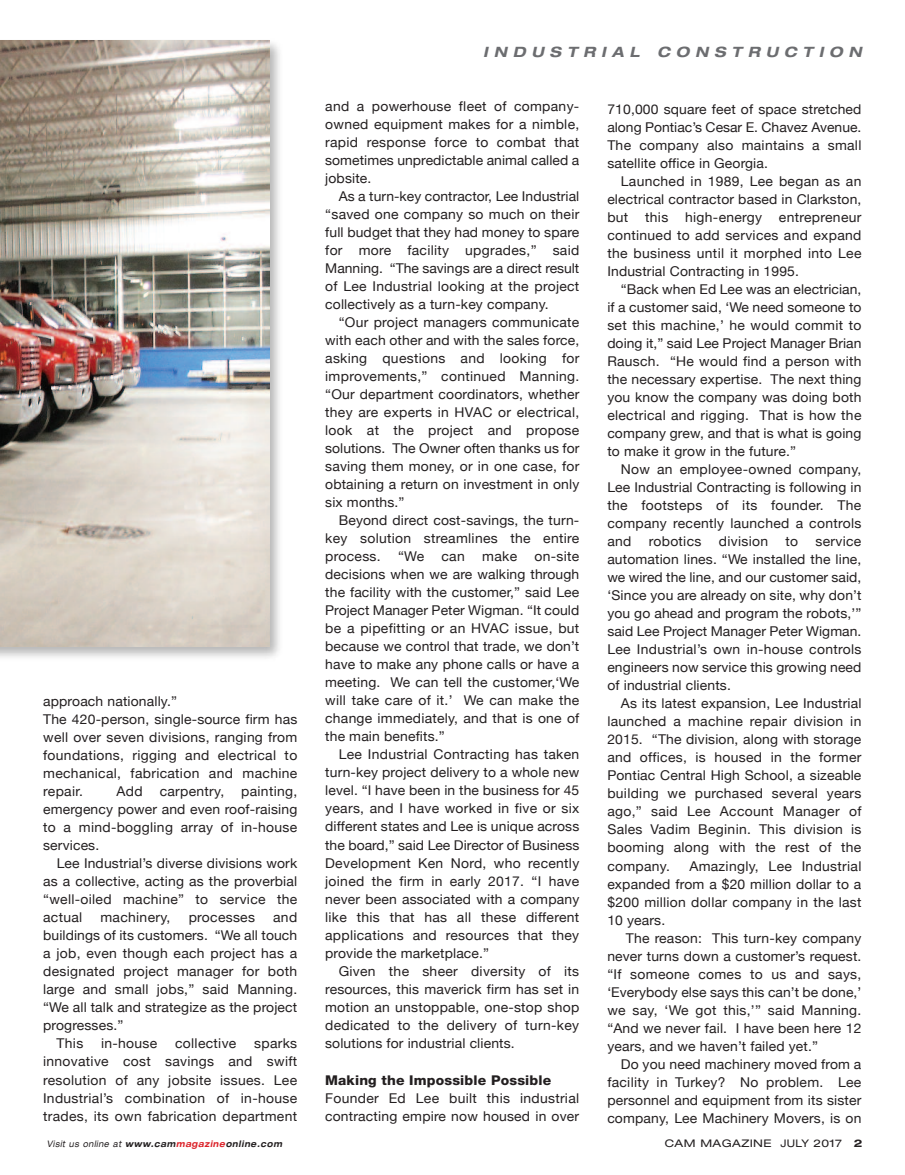
<style>
.page{position:relative;width:905px;height:1175px;background:#fff}
.page>*{position:absolute;margin:0;border:0;box-sizing:border-box;transform-origin:0 0}
.t1{font:italic 700 expanded 14.25px "Helvetica Neue";letter-spacing:.41em;color:#6c6d70}
.t2{font:13.5px/18px "Helvetica Neue";letter-spacing:.02em;color:#231f20;text-align:justify}
.t3{font:800 13.5px "Helvetica Neue";letter-spacing:.015em;color:#231f20}
.t4{font:expanded 10.5px "Helvetica Neue";letter-spacing:.035em;color:#231f20;scale:1.1 1}
.t5{font:italic 700 expanded 9px "Helvetica Neue";letter-spacing:.08em;color:#231f20;scale:.85 1}
.s1{font-weight:400}
.s2{color:#db2128}
.s3{font-weight:700}
</style>
<div class="page">
<img style="left:0;top:40px;width:280px;height:618px">
<img style="left:0;top:41px;width:269px;height:605px">
<p class="t2" style="left:43px;top:692px;width:255px;text-align:left">approach nationally.”<br>The 420-person, single-source firm has well over seven divisions, ranging from foundations, rigging and electrical to mechanical, fabrication and machine repair.</p>
<p class="t2" style="left:43px;top:782px;width:255px;text-indent:198px">painting, emergency power and even roof-raising to a mind-boggling array of in-house services.</p>
<p class="t2" style="left:43px;top:854px;width:256px;text-indent:14px">Lee Industrial’s diverse divisions work as a collective, acting as the proverbial “well-oiled machine” to service the actual</p>
<p class="t2" style="left:117px;top:782px;width:28px">Add</p>
<p class="t2" style="left:160px;top:782px;width:66px">carpentry,</p>
<p class="t2" style="left:100px;top:908px;width:72px">machinery,</p>
<p class="t2" style="left:189px;top:908px;width:68px">processes</p>
<p class="t2" style="left:273px;top:908px;width:26px">and</p>
<p class="t2" style="left:43px;top:926px;width:255px">buildings of its customers. “We all touch</p>
<p class="t2" style="left:43px;top:944px;width:255px">a job, even though each project has a</p>
<p class="t2" style="left:43px;top:962px;width:255px">designated project manager for both</p>
<p class="t2" style="left:43px;top:980px;width:255px">large and small jobs,” said Manning.</p>
<p class="t2" style="left:43px;top:998px;width:255px">“We all talk and strategize as the project</p>
<p class="t2" style="left:43px;top:1016px;width:82px">progresses.”</p>
<p class="t2" style="left:57px;top:1034px;width:28px">This</p>
<p class="t2" style="left:101px;top:1034px;width:58px">in-house</p>
<p class="t2" style="left:175px;top:1034px;width:63px">collective</p>
<p class="t2" style="left:43px;top:1034px;width:256px;text-indent:211px">sparks innovative cost savings and swift resolution of any jobsite issues. Lee Industrial’s combination of in-house trades, its own fabrication department</p>
<p class="t1" style="left:483px;top:46px;width:380px">INDUSTRIAL CONSTRUCTION</p>
<p class="t2" style="left:325px;top:97px;width:255px">and a powerhouse fleet of company&shy;owned equipment makes for a nimble, rapid response force to combat that sometimes unpredictable animal called a jobsite.</p>
<p class="t2" style="left:325px;top:187px;width:255px;text-indent:14px">As a turn-key contractor, Lee Industrial “saved one company so much on their full budget that they had money to spare for more facility upgrades,” said Manning. “The savings are a direct result of Lee Industrial looking at the project collectively as a turn-key company.</p>
<p class="t2" style="left:325px;top:313px;width:255px;text-indent:14px">“Our project managers communicate with each other and with the sales force, asking questions and looking for improvements,” continued Manning. “Our department coordinators, whether they are experts in HVAC or electrical, look at the project and propose solutions. The Owner often thanks us for saving them money, or in one case, for obtaining a return on investment in only six months.”</p>
<p class="t2" style="left:325px;top:511px;width:255px;text-indent:14px">Beyond direct cost-savings, the turn&shy;key solution streamlines the entire process.</p>
<p class="t2" style="left:325px;top:547px;width:255px;text-indent:209px">on-site decisions when we are walking through the facility with the customer,” said Lee Project Manager Peter Wigman. “It could be a pipefitting or an HVAC issue, but because we control that trade, we don’t have to make any phone calls or have a meeting. We can tell the customer,‘We will take care of it.’ We can make the change immediately, and that is one of the main benefits.”</p>
<p class="t2" style="left:325px;top:745px;width:256px;text-indent:14px">Lee Industrial Contracting has taken turn-key project delivery to a whole new level. “I have been in the business for 45 years, and I have worked in five or six different states and Lee is unique across the board,” said Lee Director of Business Development Ken Nord, who recently joined the firm in early 2017. “I have never been associated with a company like this that has all these different applications and resources that they provide the marketplace.”</p>
<p class="t2" style="left:325px;top:961px;width:255px;text-indent:14px">Given the sheer diversity of its resources, this maverick firm has set in motion an unstoppable, one-stop shop dedicated to the delivery of turn-key solutions for industrial clients.</p>
<p class="t3" style="left:325px;top:1075px;width:228px">Making the Impossible Possible</p>
<p class="t2" style="left:325px;top:1089px;width:255px">Founder Ed Lee built this industrial contracting empire now housed in over</p>
<p class="t2" style="left:398px;top:547px;width:28px">“We</p>
<p class="t2" style="left:441px;top:547px;width:25px">can</p>
<p class="t2" style="left:482px;top:547px;width:36px">make</p>
<p class="t2" style="left:607px;top:100px;width:255px">710,000 square feet of space stretched along Pontiac’s Cesar E. Chavez Avenue.<br>The company also maintains a small satellite office in Georgia.</p>
<p class="t2" style="left:607px;top:172px;width:255px;text-indent:14px">Launched in 1989, Lee began as an electrical contractor based in Clarkston, but this high-energy entrepreneur continued to add services and expand the business until it morphed into Lee Industrial Contracting in 1995.</p>
<p class="t2" style="left:607px;top:280px;width:255px;text-indent:14px">“Back when Ed Lee was an electrician, if a customer said, ‘We need someone to set this machine,’ he would commit to doing it,” said Lee Project Manager Brian Rausch. “He would find a person with the necessary expertise. The next thing you know the company was doing both electrical and rigging. That is how the company grew, and that is what is going to make it grow in the future.”</p>
<p class="t2" style="left:607px;top:460px;width:255px;text-indent:14px">Now an employee-owned company, Lee Industrial Contracting is following in the footsteps of its founder. The company recently launched a controls and</p>
<p class="t2" style="left:607px;top:532px;width:255px;text-indent:208px">service automation lines. “We installed the line, we wired the line, and our customer said, ‘Since you are already on site, why don’t you go ahead and program the robots,’” said Lee Project Manager Peter Wigman.<br>Lee Industrial’s own in-house controls engineers now service this growing need of industrial clients.</p>
<p class="t2" style="left:607px;top:694px;width:255px;text-indent:14px">As its latest expansion, Lee Industrial launched a machine repair division in 2015. “The division, along with storage and offices, is housed in the former Pontiac Central High School, a sizeable building we purchased several years ago,” said Lee Account Manager of Sales Vadim Beginin. This division is booming along with the rest of the company.</p>
<p class="t2" style="left:648px;top:532px;width:54px">robotics</p>
<p class="t2" style="left:718px;top:532px;width:51px">division</p>
<p class="t2" style="left:785px;top:532px;width:14px">to</p>
<p class="t2" style="left:607px;top:856px;width:255px;text-indent:82px">Amazingly, Lee Industrial expanded from a $20 million dollar to a $200 million dollar company in the last 10 years.</p>
<p class="t2" style="left:607px;top:928px;width:255px;text-indent:18px">The reason: This turn-key company never turns down a customer’s request. “If someone comes to us and says, ‘Everybody else says this can’t be done,’ we say, ‘We got this,’” said Manning. “And we never fail. I have been here 12 years, and we haven’t failed yet.”</p>
<p class="t2" style="left:607px;top:1054px;width:255px;text-indent:14px">Do you need machinery moved from a facility in Turkey? No problem. Lee personnel and equipment from its sister company, Lee Machinery Movers, is on</p>
<p class="t5" style="left:47px;top:1140px;width:278px"><span class="s1">Visit us online at</span> www.cam<span class="s2">magazine</span>online.com</p>
<p class="t4" style="left:664px;top:1139px;width:181px">CAM MAGAZINE JULY 2017 <span class="s3">2</span></p>
</div>
